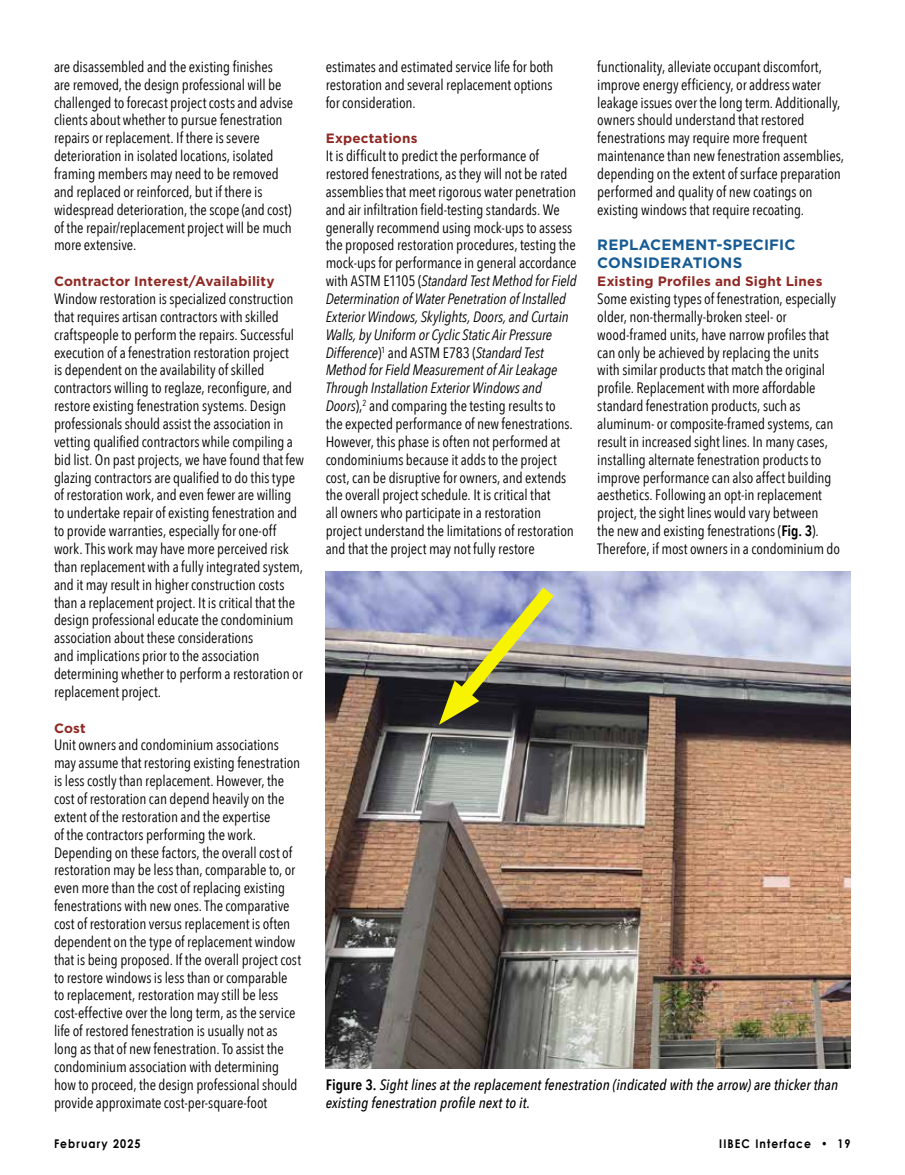
<style>
.page{position:relative;width:905px;height:1175px;background:#fff}
.page>*{position:absolute;margin:0;border:0;box-sizing:border-box;transform-origin:0 0}
.t1{font:15px/17.9px "Avenir Next Condensed";letter-spacing:-.005em;color:#000}
.t2{font:italic 500 15px/17.9px "Avenir Next Condensed";letter-spacing:.005em;color:#000}
.t3{font:700 15px/17.9px "Gotham";letter-spacing:.015em;color:#165b94}
.t4{font:700 13.5px "Gotham";letter-spacing:.015em;color:#8f2823}
.t5{font:700 12px "Century Gothic";letter-spacing:.1em;color:#000;scale:.9 1}
.s1{font-style:italic}
.s2{font-weight:600}
.s3{font-weight:600;font-style:normal}
</style>
<div class="page">
<img style="left:326px;top:572px;width:524px;height:496px">
<svg style="left:436px;top:573px;width:131px;height:151px;background:#88897e"></svg>
<p class="t1" style="left:54px;top:57px;width:241px">are disassembled and the existing finishes<br>are removed, the design professional will be challenged to forecast project costs and advise clients about whether to pursue fenestration repairs or replacement. If there is severe deterioration in isolated locations, isolated framing members may need to be removed and replaced or reinforced, but if there is widespread deterioration, the scope (and cost) of the repair/replacement project will be much more extensive.</p>
<p class="t4" style="left:54px;top:272px;width:222px">Contractor Interest/Availability</p>
<p class="t1" style="left:54px;top:289px;width:251px">Window restoration is specialized construction that requires artisan contractors with skilled craftspeople to perform the repairs. Successful execution of a fenestration restoration project<br>is dependent on the availability of skilled contractors willing to reglaze, reconfigure, and restore existing fenestration systems. Design professionals should assist the association in vetting qualified contractors while compiling a bid list. On past projects, we have found that few glazing contractors are qualified to do this type of restoration work, and even fewer are willing to undertake repair of existing fenestration and to provide warranties, especially for one-off work. This work may have more perceived risk than replacement with a fully integrated system, and it may result in higher construction costs than a replacement project. It is critical that the design professional educate the condominium association about these considerations<br>and implications prior to the association determining whether to perform a restoration or replacement project.</p>
<p class="t4" style="left:54px;top:719px;width:33px">Cost</p>
<p class="t1" style="left:54px;top:735px;width:248px">Unit owners and condominium associations may assume that restoring existing fenestration is less costly than replacement. However, the cost of restoration can depend heavily on the extent of the restoration and the expertise<br>of the contractors performing the work.<br>Depending on these factors, the overall cost of restoration may be less than, comparable to, or even more than the cost of replacing existing fenestrations with new ones. The comparative cost of restoration versus replacement is often dependent on the type of replacement window that is being proposed. If the overall project cost to restore windows is less than or comparable to replacement, restoration may still be less cost-effective over the long term, as the service life of restored fenestration is usually not as long as that of new fenestration. To assist the condominium association with determining how to proceed, the design professional should provide approximate cost-per-square-foot</p>
<p class="t1" style="left:326px;top:57px;width:229px;text-align:justify">estimates and estimated service life for both restoration and several replacement options for consideration.</p>
<p class="t4" style="left:326px;top:130px;width:93px">Expectations</p>
<p class="t1" style="left:325px;top:146px;width:252px">It is difficult to predict the performance of restored fenestrations, as they will not be rated assemblies that meet rigorous water penetration and air infiltration field-testing standards. We generally recommend using mock-ups to assess the proposed restoration procedures, testing the mock-ups for performance in general accordance with ASTM E1105 (<span class="s1">Standard Test Method for Field Determination of Water Penetration of Installed Exterior Windows, Skylights, Doors, and Curtain Walls, by Uniform or Cyclic Static Air Pressure Difference</span>)<sup>1</sup> and ASTM E783 (<span class="s1">Standard Test Method for Field Measurement of Air Leakage Through Installation Exterior Windows and Doors</span>),<sup>2</sup> and comparing the testing results to the expected performance of new fenestrations.<br>However, this phase is often not performed at condominiums because it adds to the project cost, can be disruptive for owners, and extends the overall project schedule. It is critical that<br>all owners who participate in a restoration project understand the limitations of restoration and that the project may not fully restore</p>
<p class="t1" style="left:597px;top:57px;width:248px">functionality, alleviate occupant discomfort, improve energy efficiency, or address water leakage issues over the long term. Additionally, owners should understand that restored fenestrations may require more frequent maintenance than new fenestration assemblies, depending on the extent of surface preparation performed and quality of new coatings on existing windows that require recoating.</p>
<p class="t3" style="left:597px;top:236px;width:200px">REPLACEMENT-SPECIFIC<br>CONSIDERATIONS</p>
<p class="t4" style="left:597px;top:272px;width:227px">Existing Profiles and Sight Lines</p>
<p class="t1" style="left:597px;top:289px;width:244px">Some existing types of fenestration, especially older, non-thermally-broken steel- or wood-framed units, have narrow profiles that can only be achieved by replacing the units with similar products that match the original profile. Replacement with more affordable standard fenestration products, such as aluminum- or composite-framed systems, can result in increased sight lines. In many cases, installing alternate fenestration products to improve performance can also affect building aesthetics. Following an opt-in replacement project, the sight lines would vary between<br>the new and existing fenestrations (<span class="s2">Fig. 3</span>).<br>Therefore, if most owners in a condominium do</p>
<p class="t2" style="left:326px;top:1075px;width:514px"><span class="s3">Figure 3.</span> Sight lines at the replacement fenestration (indicated with the arrow) are thicker than existing fenestration profile next to it.</p>
<p class="t5" style="left:54px;top:1136px;width:98px">February 2025</p>
<p class="t5" style="left:719px;top:1136px;width:147px">IIBEC Interface • 19</p>
</div>
